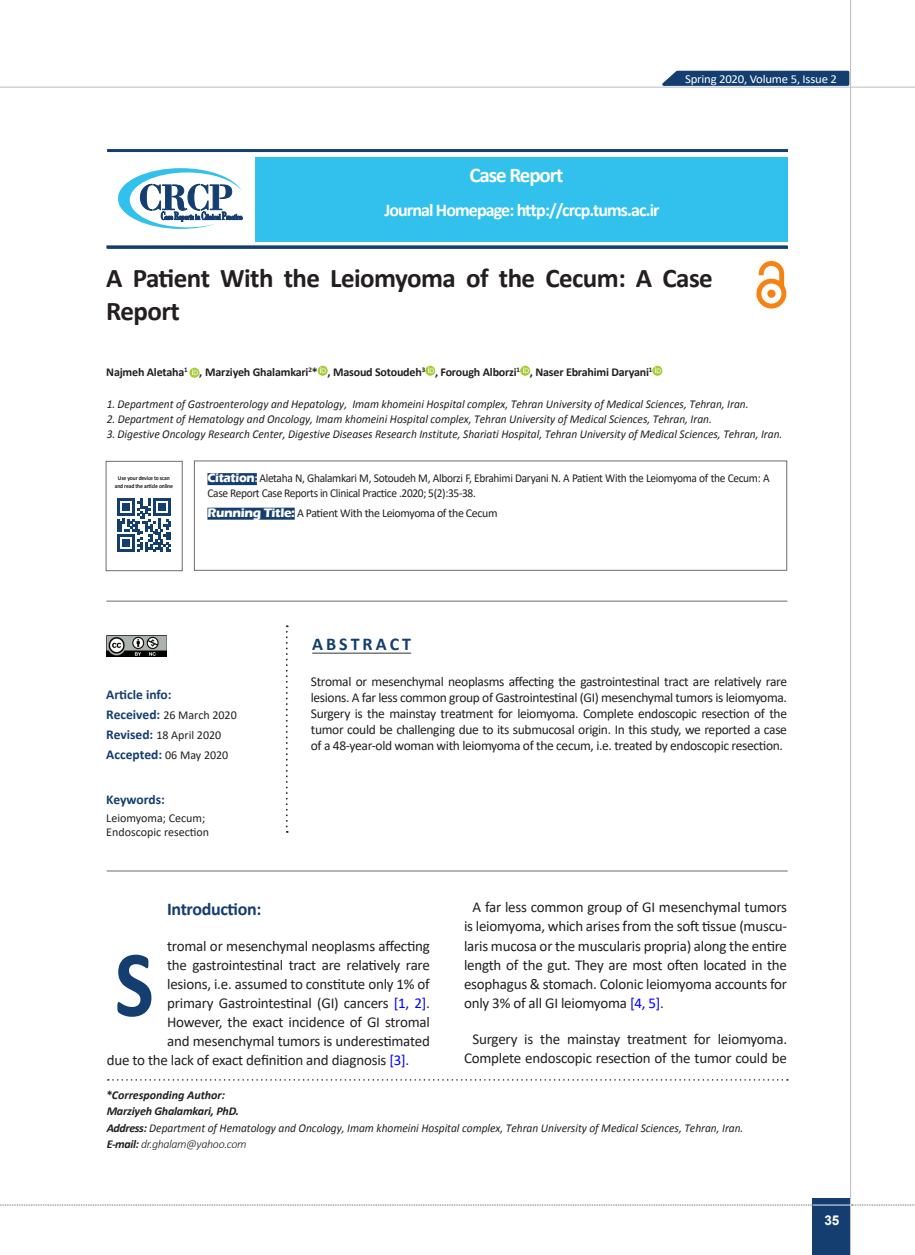
<style>
.page{position:relative;width:915px;height:1255px;background:#fff}
.page>*{position:absolute;margin:0;border:0;box-sizing:border-box;transform-origin:0 0}
.matn-en{font:700 94.8px "Calibri";color:#143e6f;scale:.87 1}
.TITR_ENGLISH{font:700 27px/32.4px "Calibri";letter-spacing:-.02em;color:#231f20}
.TITR_ENGLISH-2{font:700 21px "Calibri";letter-spacing:-.05em;color:#fff}
.t1{font:700 18px "Calibri";letter-spacing:-.05em;color:#fff}
.Titr{font:700 18px "Calibri";letter-spacing:-.02em;color:#143e6f}
.ABSTRACT{font:700 18px "Calibri";color:#143e6f}
.matn-en-2{font:15px/19px "Calibri";letter-spacing:-.015em;color:#231f20;text-align:justify}
.ABSTRACT-2{font:13.5px/16px "Calibri";letter-spacing:-.025em;color:#231f20;text-align:justify}
.ABSTRACT-3{font:700 13.5px "Calibri";color:#143e6f}
.t2{font:700 13.5px "Arial";color:#fff}
.t3{font:12.15px "Calibri";letter-spacing:-.015em;color:#fff;scale:1.05 1}
.t4{font:italic 12px/16.5px "Calibri";color:#231f20;scale:.95 1}
.matn-2{font:12px/15px "Calibri";letter-spacing:-.03em;color:#231f20;scale:.95 1}
.WRITTER{font:700 12px "Calibri";letter-spacing:-.015em;color:#231f20}
.ABSTRACT-4{font:12px "Calibri";color:#231f20}
.matn-2-2{font:12px "Calibri";letter-spacing:-.03em;color:#231f20}
.chart{font:700 6px/7.5px "Calibri";letter-spacing:-.025em;color:#231f20;text-align:center;scale:.94 1}
.s1{font-family:"Eras ITC";font-weight:700;font-size:12.75px;color:#fff}
.s2{font-family:"B Mitra";font-weight:700;font-size:12.75px;color:#fff}
.s3{font-weight:700;font-size:13.5px;color:#143e6f}
.s4{font-weight:400;font-size:12px;color:#231f20}
.s5{color:#00f}
.s6{font-weight:700;font-style:normal}
.s7{font-weight:700}
.s8{font-weight:300}
</style>
<div class="page">
<div style="left:812px;top:1198px;width:38px;height:56px;background:#143e6f"></div>
<hr style="left:849px;top:0;width:1px;height:1254px;background:#c2c3c6">
<hr style="left:0;top:87px;width:914px;height:1px;background:#c2c3c6">
<hr style="left:812px;top:1204px;width:38px;height:1px;background:#ececee">
<svg style="left:0;top:1204px;width:812px;height:1px"></svg>
<svg style="left:851px;top:1204px;width:64px;height:1px"></svg>
<svg style="left:655px;top:69px;width:195px;height:18px;background:#45668d"></svg>
<div style="left:255px;top:156px;width:533px;height:85px;background:#31c1ec"></div>
<hr style="left:107px;top:246px;width:680px;height:3px;background:#143e6f">
<hr style="left:107px;top:149px;width:680px;height:3px;background:#143e6f">
<svg style="left:118px;top:168px;width:124px;height:61px"></svg>
<svg style="left:756px;top:261px;width:30px;height:47px"></svg>
<div style="left:767px;top:289px;width:8px;height:9px;background:#f58212;border-radius:50%"></div>
<svg style="left:189px;top:367px;width:10px;height:11px"></svg>
<svg style="left:317px;top:366px;width:11px;height:10px"></svg>
<svg style="left:425px;top:366px;width:10px;height:10px"></svg>
<svg style="left:520px;top:366px;width:10px;height:10px"></svg>
<svg style="left:652px;top:366px;width:10px;height:10px"></svg>
<svg style="left:108px;top:1079px;width:679px;height:1px"></svg>
<svg style="left:286px;top:625px;width:2px;height:207px"></svg>
<hr style="left:312px;top:652px;width:99px;height:2px;background:#76787b">
<div style="left:207px;top:473px;width:50px;height:12px;background:#143e6f"></div>
<div style="left:207px;top:507px;width:87px;height:12px;background:#143e6f"></div>
<div style="left:106px;top:461px;width:76px;height:110px;border:1px solid #6c6d70"></div>
<svg style="left:117px;top:498px;width:54px;height:54px"></svg>
<hr style="left:106px;top:600px;width:681px;height:1px;background:#6c6d70">
<hr style="left:107px;top:870px;width:680px;height:1px;background:#6c6d70">
<hr style="left:106px;top:245px;width:681px;height:3px;background:#143e6f">
<img style="left:106px;top:635px;width:60px;height:21px">
<p class="t3" style="left:685px;top:70px;width:146px">Spring 2020, Volume 5, Issue 2</p>
<p class="TITR_ENGLISH-2" style="left:469px;top:160px;width:96px">Case Report</p>
<p class="t1" style="left:384px;top:197px;width:277px">Journal Homepage: http://crcp.tums.ac.ir</p>
<p class="TITR_ENGLISH" style="left:106px;top:262px;width:608px">A Patient With the Leiomyoma of the Cecum: A Case<br>Report</p>
<p class="WRITTER" style="left:106px;top:363px;width:547px">Najmeh Aletaha<sup>1</sup> , Marziyeh Ghalamkari<sup>2</sup>* , Masoud Sotoudeh<sup>3</sup> , Forough Alborzi<sup>1</sup> , Naser Ebrahimi Daryani<sup>1</sup></p>
<p class="t4" style="left:107px;top:395px;width:677px">1. Department of Gastroenterology and Hepatology, Imam khomeini Hospital complex, Tehran University of Medical Sciences, Tehran, Iran.</p>
<p class="t4" style="left:107px;top:410px;width:638px">2. Department of Hematology and Oncology, Imam khomeini Hospital complex, Tehran University of Medical Sciences, Tehran, Iran.</p>
<p class="t4" style="left:107px;top:425px;width:712px">3. Digestive Oncology Research Center, Digestive Diseases Research Institute, Shariati Hospital, Tehran University of Medical Sciences, Tehran, Iran.</p>
<p class="chart" style="left:115px;top:474px;width:63px">Use your device to scan and read the article online</p>
<p class="matn-2" style="left:207px;top:470px;width:593px"><span class="s1">Citation</span><span class="s2">:</span> Aletaha N, Ghalamkari M, Sotoudeh M, Alborzi F, Ebrahimi Daryani N. A Patient With the Leiomyoma of the Cecum: A<br>Case Report Case Reports in Clinical Practice .2020; 5(2):35-38.</p>
<p class="matn-2-2" style="left:207px;top:504px;width:291px"><span class="s1">Running Title:</span> A Patient With the Leiomyoma of the Cecum</p>
<p class="ABSTRACT" style="left:312px;top:631px;width:100px">A B S T R A C T</p>
<p class="ABSTRACT-3" style="left:106px;top:684px;width:67px">Article info:</p>
<p class="ABSTRACT-4" style="left:106px;top:706px;width:132px"><span class="s3">Received:</span> 26 March 2020</p>
<p class="ABSTRACT-4" style="left:106px;top:726px;width:116px"><span class="s3">Revised:</span> 18 April 2020</p>
<p class="ABSTRACT-3" style="left:106px;top:744px;width:123px">Accepted: <span class="s4">06 May 2020</span></p>
<p class="ABSTRACT-3" style="left:106px;top:789px;width:60px">Keywords:</p>
<p class="ABSTRACT-4" style="left:106px;top:809px;width:100px">Leiomyoma; Cecum;</p>
<p class="ABSTRACT-4" style="left:106px;top:824px;width:104px">Endoscopic resection</p>
<p class="ABSTRACT-2" style="left:311px;top:672px;width:477px">Stromal or mesenchymal neoplasms affecting the gastrointestinal tract are relatively rare lesions. A far less common group of Gastrointestinal (GI) mesenchymal tumors is leiomyoma.<br>Surgery is the mainstay treatment for leiomyoma. Complete endoscopic resection of the tumor could be challenging due to its submucosal origin. In this study, we reported a case of a 48-year-old woman with leiomyoma of the cecum, i.e. treated by endoscopic resection.</p>
<p class="Titr" style="left:167px;top:895px;width:96px">Introduction:</p>
<p class="matn-en-2" style="left:167px;top:935px;width:264px">tromal or mesenchymal neoplasms affecting</p>
<p class="matn-en-2" style="left:167px;top:954px;width:264px">the gastrointestinal tract are relatively rare</p>
<p class="matn-en-2" style="left:167px;top:973px;width:264px">lesions, i.e. assumed to constitute only 1% of</p>
<p class="matn-en-2" style="left:167px;top:993px;width:264px">primary Gastrointestinal (GI) cancers <span class="s5">[1, 2]</span>.</p>
<p class="matn-en-2" style="left:167px;top:1012px;width:264px">However, the exact incidence of GI stromal</p>
<p class="matn-en-2" style="left:167px;top:1031px;width:264px">and mesenchymal tumors is underestimated</p>
<p class="matn-en-2" style="left:107px;top:1050px;width:304px">due to the lack of exact definition and diagnosis <span class="s5">[3]</span>.</p>
<p class="matn-en" style="left:115px;top:917px;width:46px">S</p>
<p class="matn-en-2" style="left:464px;top:897px;width:324px;text-indent:9px">A far less common group of GI mesenchymal tumors is leiomyoma, which arises from the soft tissue (muscu&shy;laris mucosa or the muscularis propria) along the entire length of the gut. They are most often located in the esophagus &amp; stomach. Colonic leiomyoma accounts for only 3% of all GI leiomyoma <span class="s5">[4, 5]</span>.</p>
<p class="matn-en-2" style="left:464px;top:1028px;width:324px;text-align:center">Surgery is the mainstay treatment for leiomyoma.<br>Complete endoscopic resection of the tumor could be</p>
<p class="t4" style="left:107px;top:1087px;width:671px"><span class="s6">*</span><span class="s7">Corresponding Author:<br>Marziyeh Ghalamkari, PhD.<br>Address:</span> Department of Hematology and Oncology, Imam khomeini Hospital complex, Tehran University of Medical Sciences, Tehran, Iran.<br><span class="s7">E-mail:</span> <span class="s8">dr.ghalam@yahoo.com</span></p>
<p class="t2" style="left:824px;top:1210px;width:17px">35</p>
</div>
